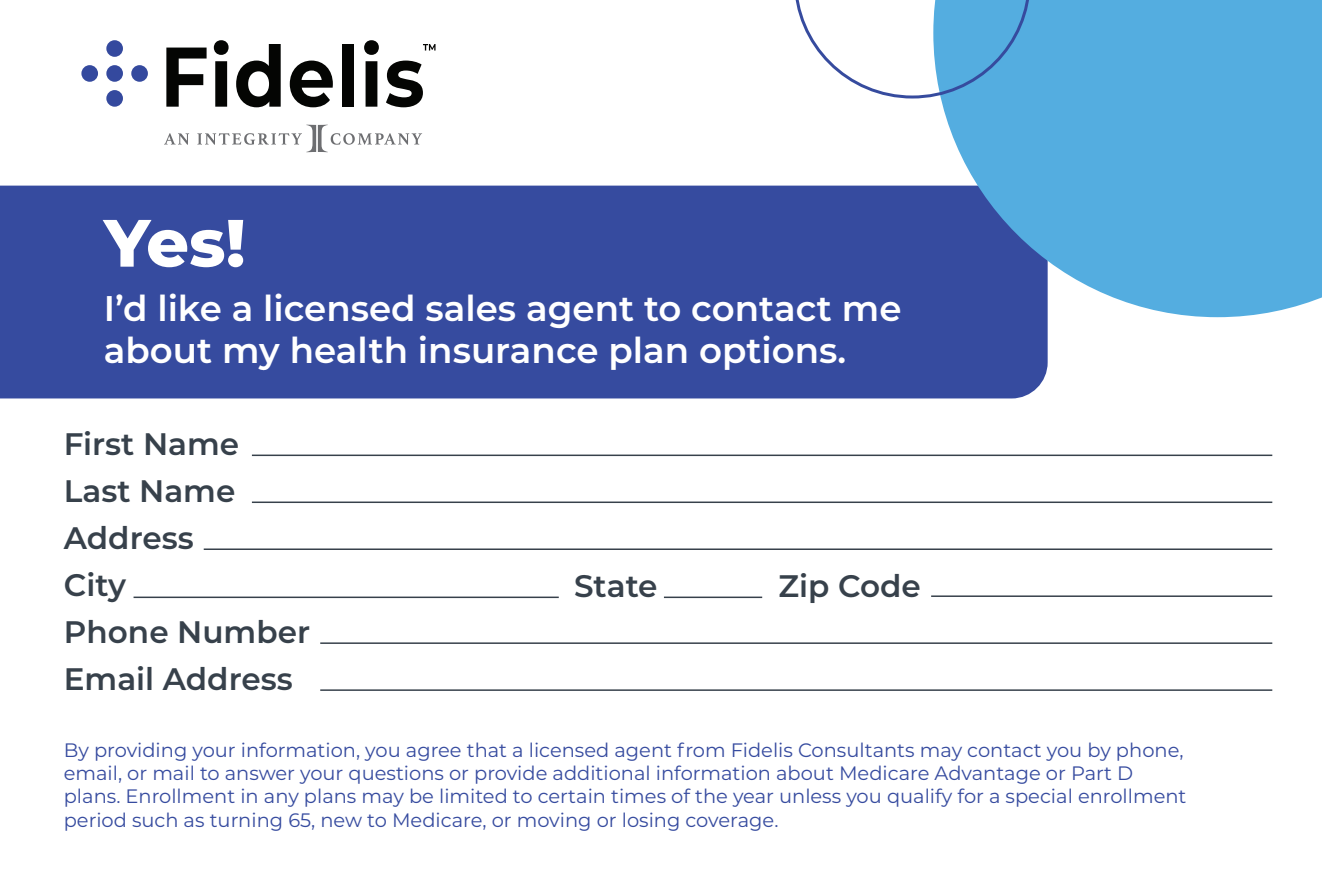
<style>
.page{position:relative;width:1322px;height:890px;background:#fff}
.page>*{position:absolute;margin:0;border:0;box-sizing:border-box;transform-origin:0 0}
.t1{font:800 66.9px "Montserrat";color:#fff}
.t2{font:600 35.7px/42.6px "Montserrat";color:#fff}
.t3{font:600 31.2px/47.1px "Montserrat";color:#37414b}
.t4{font:19.5px/23.4px "Montserrat";color:#364b9f}
</style>
<div class="page">
<div style="left:0;top:186px;width:1048px;height:212px;background:#364b9f"></div>
<svg style="left:933px;top:0;width:389px;height:317px;background:#59a6da"></svg>
<svg style="left:795px;top:0;width:236px;height:99px"></svg>
<div style="left:106px;top:40px;width:17px;height:17px;background:#34499e;border-radius:50%"></div>
<div style="left:106px;top:65px;width:17px;height:17px;background:#34499e;border-radius:50%"></div>
<div style="left:106px;top:90px;width:17px;height:17px;background:#34499e;border-radius:50%"></div>
<div style="left:81px;top:65px;width:17px;height:17px;background:#34499e;border-radius:50%"></div>
<div style="left:131px;top:65px;width:17px;height:17px;background:#34499e;border-radius:50%"></div>
<svg style="left:166px;top:48px;width:41px;height:59px"></svg>
<svg style="left:214px;top:40px;width:15px;height:67px"></svg>
<svg style="left:236px;top:44px;width:45px;height:63px"></svg>
<svg style="left:290px;top:61px;width:43px;height:46px"></svg>
<div style="left:342px;top:44px;width:12px;height:63px;background:#040503"></div>
<svg style="left:364px;top:40px;width:15px;height:67px"></svg>
<svg style="left:386px;top:61px;width:37px;height:46px"></svg>
<svg style="left:423px;top:44px;width:13px;height:7px"></svg>
<svg style="left:164px;top:133px;width:25px;height:12px"></svg>
<svg style="left:197px;top:125px;width:225px;height:27px"></svg>
<hr style="left:252px;top:455px;width:1020px;height:1px;background:#37414b">
<hr style="left:252px;top:501px;width:1020px;height:2px;background:#37414b">
<hr style="left:320px;top:642px;width:952px;height:2px;background:#37414b">
<hr style="left:320px;top:689px;width:952px;height:2px;background:#37414b">
<hr style="left:204px;top:548px;width:1068px;height:2px;background:#37414b">
<hr style="left:931px;top:595px;width:341px;height:2px;background:#37414b">
<hr style="left:134px;top:597px;width:425px;height:1px;background:#37414b">
<hr style="left:664px;top:597px;width:98px;height:1px;background:#37414b">
<h1 class="t1" style="left:104px;top:194px;width:143px">Yes!</h1>
<h2 class="t2" style="left:104px;top:285px;width:799px">I’d like a licensed sales agent to contact me about my health insurance plan options.</h2>
<h3 class="t3" style="left:64px;top:419px;width:248px">First Name<br>Last Name<br>Address<br>City<br>Phone Number<br>Email Address</h3>
<h3 class="t3" style="left:574px;top:561px;width:85px">State</h3>
<h3 class="t3" style="left:779px;top:561px;width:144px">Zip Code</h3>
<p class="t4" style="left:64px;top:737px;width:1124px">By providing your information, you agree that a licensed agent from Fidelis Consultants may contact you by phone, email, or mail to answer your questions or provide additional information about Medicare Advantage or Part D plans. Enrollment in any plans may be limited to certain times of the year unless you qualify for a special enrollment period such as turning 65, new to Medicare, or moving or losing coverage.</p>
</div>
